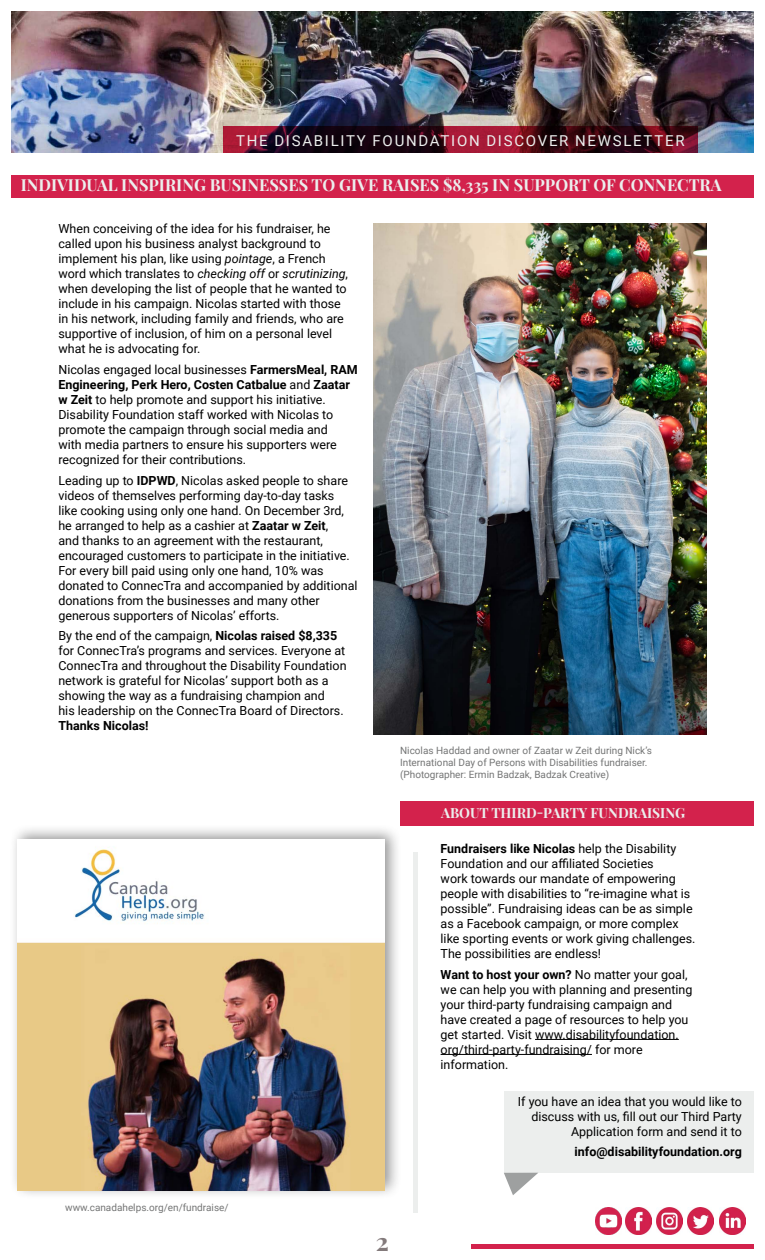
<style>
.page{position:relative;width:765px;height:1260px;background:#fff}
.page>*{position:absolute;margin:0;border:0;box-sizing:border-box;transform-origin:0 0}
.t1{font:700 25px "Playfair Display";color:#837a7b}
.t2{font:700 16.25px "Playfair Display";color:#eceeed}
.t3{font:15px "Roboto";letter-spacing:.115em;color:#eceeed}
.t4{font:700 13.75px "Playfair Display";color:#eceeed}
.t5{font:12.5px/15px "Roboto";color:#000}
.t6{font:700 12.5px "Roboto";color:#000}
.t7{font:10px/12px "Roboto";color:#747575}
.s1{font-style:italic}
.s2{font-weight:700}
</style>
<div class="page">
<img style="left:11px;top:11px;width:743px;height:142px">
<svg style="left:223px;top:127px;width:475px;height:26px;background:#480a1a"></svg>
<div style="left:11px;top:175px;width:743px;height:23px;background:#d3224c"></div>
<div style="left:400px;top:801px;width:354px;height:24px;background:#d3224c"></div>
<img style="left:373px;top:223px;width:334px;height:511px">
<div style="left:471px;top:1244px;width:283px;height:5px;background:#d3224c"></div>
<hr style="left:535px;top:1039px;width:144px;height:1px;background:#000">
<hr style="left:441px;top:1054px;width:151px;height:1px;background:#000">
<div style="left:9px;top:824px;width:392px;height:375px;background:#000;opacity:.42"></div>
<img style="left:18px;top:840px;width:367px;height:350px">
<div style="left:413px;top:852px;width:5px;height:361px;background:#eceeed"></div>
<div style="left:504px;top:1091px;width:250px;height:82px;background:#eceeed"></div>
<svg style="left:504px;top:1173px;width:34px;height:22px"></svg>
<img style="left:626px;top:1208px;width:26px;height:26px">
<img style="left:656px;top:1208px;width:26px;height:26px">
<img style="left:688px;top:1208px;width:26px;height:26px">
<img style="left:719px;top:1208px;width:26px;height:26px">
<img style="left:595px;top:1208px;width:26px;height:26px">
<p class="t3" style="left:236px;top:130px;width:450px">THE DISABILITY FOUNDATION DISCOVER NEWSLETTER</p>
<h2 class="t2" style="left:21px;top:172px;width:703px">INDIVIDUAL INSPIRING BUSINESSES TO GIVE RAISES $8,335 IN SUPPORT OF CONNECTRA</h2>
<p class="t5" style="left:58px;top:221px;width:291px">When conceiving of the idea for his fundraiser, he called upon his business analyst background to implement his plan, like using <span class="s1">pointage</span>, a French word which translates to <span class="s1">checking off</span> or <span class="s1">scrutinizing</span>, when developing the list of people that he wanted to include in his campaign. Nicolas started with those in his network, including family and friends, who are supportive of inclusion, of him on a personal level what he is advocating for.</p>
<p class="t5" style="left:58px;top:362px;width:301px">Nicolas engaged local businesses <span class="s2">FarmersMeal, RAM Engineering, Perk Hero, Costen Catbalue</span> and <span class="s2">Zaatar w Zeit</span> to help promote and support his initiative.<br>Disability Foundation staff worked with Nicolas to promote the campaign through social media and<br>with media partners to ensure his supporters were recognized for their contributions.</p>
<p class="t5" style="left:58px;top:472px;width:301px">Leading up to <span class="s2">IDPWD</span>, Nicolas asked people to share videos of themselves performing day-to-day tasks<br>like cooking using only one hand. On December 3rd, he arranged to help as a cashier at <span class="s2">Zaatar w Zeit</span>,<br>and thanks to an agreement with the restaurant, encouraged customers to participate in the initiative.<br>For every bill paid using only one hand, 10% was donated to ConnecTra and accompanied by additional donations from the businesses and many other generous supporters of Nicolas’ efforts.</p>
<p class="t5" style="left:58px;top:628px;width:290px">By the end of the campaign, <span class="s2">Nicolas raised $8,335 </span>for ConnecTra’s programs and services. Everyone at ConnecTra and throughout the Disability Foundation network is grateful for Nicolas’ support both as a showing the way as a fundraising champion and<br>his leadership on the ConnecTra Board of Directors.</p>
<p class="t6" style="left:58px;top:717px;width:92px">Thanks Nicolas!</p>
<p class="t7" style="left:65px;top:1201px;width:165px">www.canadahelps.org/en/fundraise/</p>
<p class="t7" style="left:400px;top:744px;width:253px">Nicolas Haddad and owner of Zaatar w Zeit during Nick’s<br>International Day of Persons with Disabilities fundraiser. (Photographer: Ermin Badzak, Badzak Creative)</p>
<p class="t4" style="left:441px;top:803px;width:246px">ABOUT THIRD-PARTY FUNDRAISING</p>
<p class="t5" style="left:441px;top:840px;width:256px"><span class="s2">Fundraisers like Nicolas</span> help the Disability Foundation and our affiliated Societies<br>work towards our mandate of empowering people with disabilities to “re-imagine what is possible”. Fundraising ideas can be as simple as a Facebook campaign, or more complex like sporting events or work giving challenges.<br>The possibilities are endless!</p>
<p class="t5" style="left:441px;top:966px;width:253px"><span class="s2">Want to host your own?</span> No matter your goal, we can help you with planning and presenting your third-party fundraising campaign and have created a page of resources to help you get started. Visit www.disabilityfoundation. org/third-party-fundraising/ for more information.</p>
<p class="t5" style="left:518px;top:1093px;width:226px;text-align:right">If you have an idea that you would like to discuss with us, fill out our Third Party<br>Application form and send it to</p>
<p class="t6" style="left:575px;top:1143px;width:169px">info@disabilityfoundation.org</p>
<h1 class="t1" style="left:376px;top:1222px;width:15px">2</h1>
</div>
